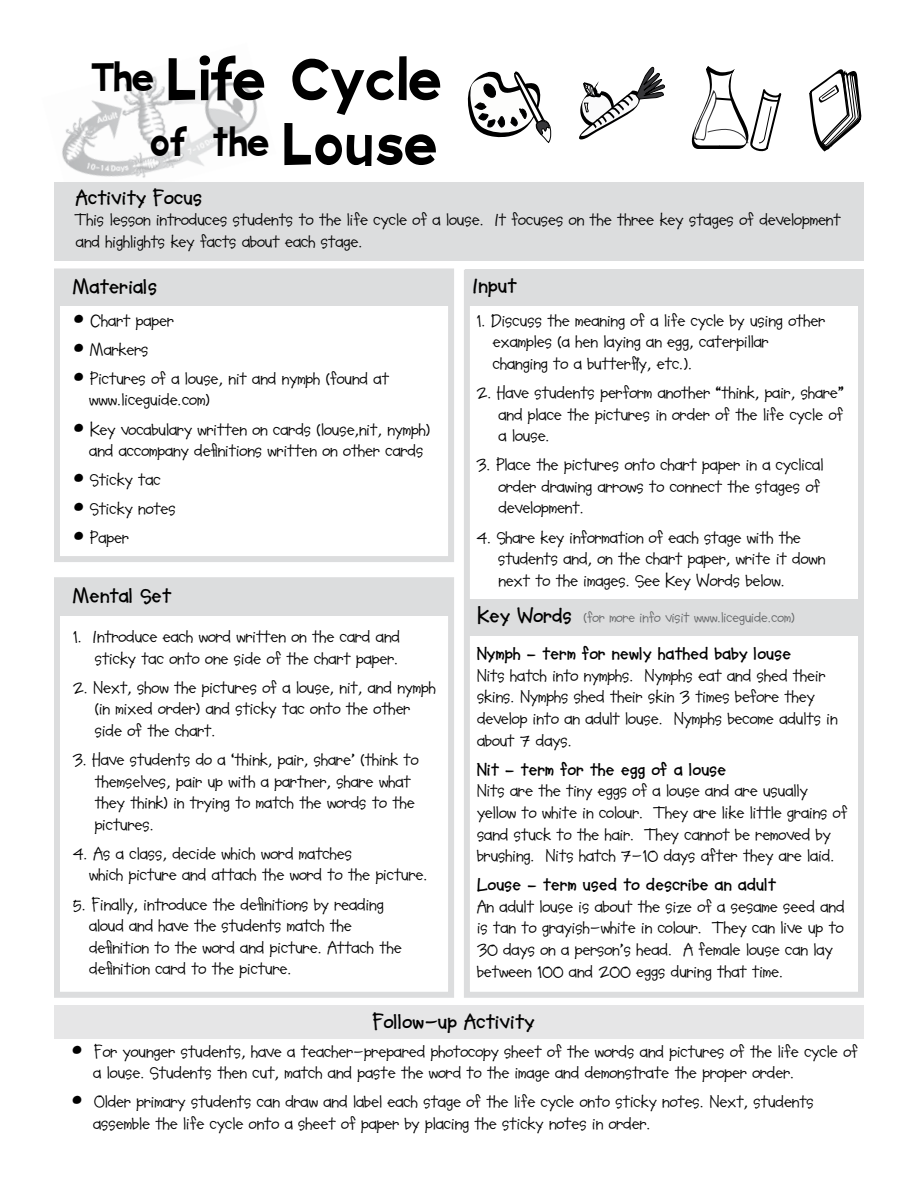
<style>
.page{position:relative;width:918px;height:1188px;background:#fff}
.page>*{position:absolute;margin:0;border:0;box-sizing:border-box;transform-origin:0 0}
.t1{font:59.4px/64.8px "Big Sky";color:#000;text-align:right;scale:.91 1}
.t2{font:39.6px/64.9px "Big Sky";color:#000;scale:.91 1}
.t3{font:700 21px "Soup Bone";color:#000}
.t4{font:18px/21.6px "Soup Bone";color:#000}
.t5{font:700 18px "Soup Bone";color:#000}
.t6{font:15px "Soup Bone";color:#636567}
.s1{font-weight:700;font-size:21px;color:#000}
</style>
<div class="page">
<div style="left:464px;top:270px;width:400px;height:728px;border:6px solid #dcddde"></div>
<div style="left:465px;top:270px;width:399px;height:36px;background:#dcddde"></div>
<div style="left:465px;top:599px;width:399px;height:36px;background:#dcddde"></div>
<div style="left:54px;top:577px;width:400px;height:421px;border:6px solid #dcddde"></div>
<div style="left:54px;top:268px;width:400px;height:294px;border:6px solid #dcddde"></div>
<img style="left:62px;top:76px;width:196px;height:102px">
<div style="left:54px;top:182px;width:809px;height:79px;background:#dcddde"></div>
<div style="left:54px;top:1005px;width:810px;height:34px;background:#e6e6e7"></div>
<svg style="left:809px;top:69px;width:53px;height:83px"></svg>
<svg style="left:467px;top:71px;width:85px;height:72px"></svg>
<svg style="left:579px;top:67px;width:86px;height:72px"></svg>
<svg style="left:691px;top:66px;width:91px;height:86px"></svg>
<div style="left:55px;top:270px;width:399px;height:36px;background:#dcddde"></div>
<div style="left:54px;top:579px;width:399px;height:36px;background:#dcddde"></div>
<h1 class="t1" style="left:164px;top:47px;width:305px">Life Cycle<br>Louse</h1>
<h2 class="t2" style="left:150px;top:45px;width:132px;text-indent:-60px">The<br>of the</h2>
<p class="t3" style="left:76px;top:187px;width:128px">Activity Focus</p>
<p class="t4" style="left:76px;top:210px;width:766px">This lesson introduces students to the life cycle of a louse. It focuses on the three key stages of development and highlights key facts about each stage.</p>
<p class="t3" style="left:73px;top:276px;width:86px">Materials</p>
<p class="t3" style="left:473px;top:275px;width:45px">Input</p>
<p class="t4" style="left:493px;top:310px;width:334px;text-indent:-16px">1. Discuss the meaning of a life cycle by using other examples (a hen laying an egg, caterpillar changing to a butterfly, etc.).</p>
<p class="t4" style="left:498px;top:382px;width:347px;text-align:justify;text-indent:-22px">2. Have students perform another “think, pair, share” and place the pictures in order of the life cycle of a louse.</p>
<p class="t4" style="left:498px;top:454px;width:327px;text-indent:-22px">3. Place the pictures onto chart paper in a cyclical order drawing arrows to connect the stages of development.</p>
<p class="t4" style="left:498px;top:527px;width:329px;text-indent:-22px">4. Share key information of each stage with the students and, on the chart paper, write it down next to the images. See Key Words below.</p>
<p class="t4" style="left:73px;top:310px;width:103px">• Chart paper</p>
<p class="t4" style="left:73px;top:339px;width:77px">• Markers</p>
<p class="t4" style="left:89px;top:368px;width:301px;text-indent:-16px">• Pictures of a louse, nit and nymph (found at www.liceguide.com)</p>
<p class="t4" style="left:73px;top:419px;width:359px;text-align:center">• Key vocabulary written on cards (louse,nit, nymph) and accompany definitions written on other cards</p>
<p class="t4" style="left:73px;top:469px;width:90px">• Sticky tac</p>
<p class="t4" style="left:73px;top:499px;width:105px">• Sticky notes</p>
<p class="t4" style="left:73px;top:528px;width:58px">• Paper</p>
<p class="t3" style="left:73px;top:585px;width:100px">Mental Set</p>
<p class="t6" style="left:477px;top:610px;width:319px"><span class="s1">Key Words</span> (for more info visit www.liceguide.com)</p>
<p class="t5" style="left:477px;top:644px;width:316px">Nymph – term for newly hathed baby louse</p>
<p class="t4" style="left:477px;top:665px;width:362px">Nits hatch into nymphs. Nymphs eat and shed their skins. Nymphs shed their skin 3 times before they develop into an adult louse. Nymphs become adults in about 7 days.</p>
<p class="t5" style="left:477px;top:760px;width:251px">Nit – term for the egg of a louse</p>
<p class="t4" style="left:477px;top:781px;width:372px">Nits are the tiny eggs of a louse and are usually yellow to white in colour. They are like little grains of sand stuck to the hair. They cannot be removed by brushing. Nits hatch 7-10 days after they are laid.</p>
<p class="t5" style="left:477px;top:875px;width:300px">Louse – term used to describe an adult</p>
<p class="t4" style="left:477px;top:896px;width:369px">An adult louse is about the size of a sesame seed and is tan to grayish-white in colour. They can live up to 30 days on a person’s head. A female louse can lay between 100 and 200 eggs during that time.</p>
<p class="t3" style="left:373px;top:1011px;width:163px">Follow-up Activity</p>
<p class="t4" style="left:73px;top:626px;width:329px;text-align:right">1. Introduce each word written on the card and sticky tac onto one side of the chart paper.</p>
<p class="t4" style="left:95px;top:677px;width:343px;text-indent:-22px">2. Next, show the pictures of a louse, nit, and nymph (in mixed order) and sticky tac onto the other side of the chart.</p>
<p class="t4" style="left:95px;top:749px;width:325px;text-indent:-22px">3. Have students do a ‘think, pair, share’ (think to themselves, pair up with a partner, share what they think) in trying to match the words to the pictures.</p>
<p class="t4" style="left:89px;top:843px;width:340px;text-indent:-16px">4. As a class, decide which word matches<br>which picture and attach the word to the picture.</p>
<p class="t4" style="left:89px;top:894px;width:314px;text-indent:-16px">5. Finally, introduce the definitions by reading aloud and have the students match the definition to the word and picture. Attach the definition card to the picture.</p>
<p class="t4" style="left:93px;top:1041px;width:766px;text-indent:-22px">• For younger students, have a teacher-prepared photocopy sheet of the words and pictures of the life cycle of a louse. Students then cut, match and paste the word to the image and demonstrate the proper order.</p>
<p class="t4" style="left:93px;top:1092px;width:722px;text-indent:-22px">• Older primary students can draw and label each stage of the life cycle onto sticky notes. Next, students assemble the life cycle onto a sheet of paper by placing the sticky notes in order.</p>
</div>
